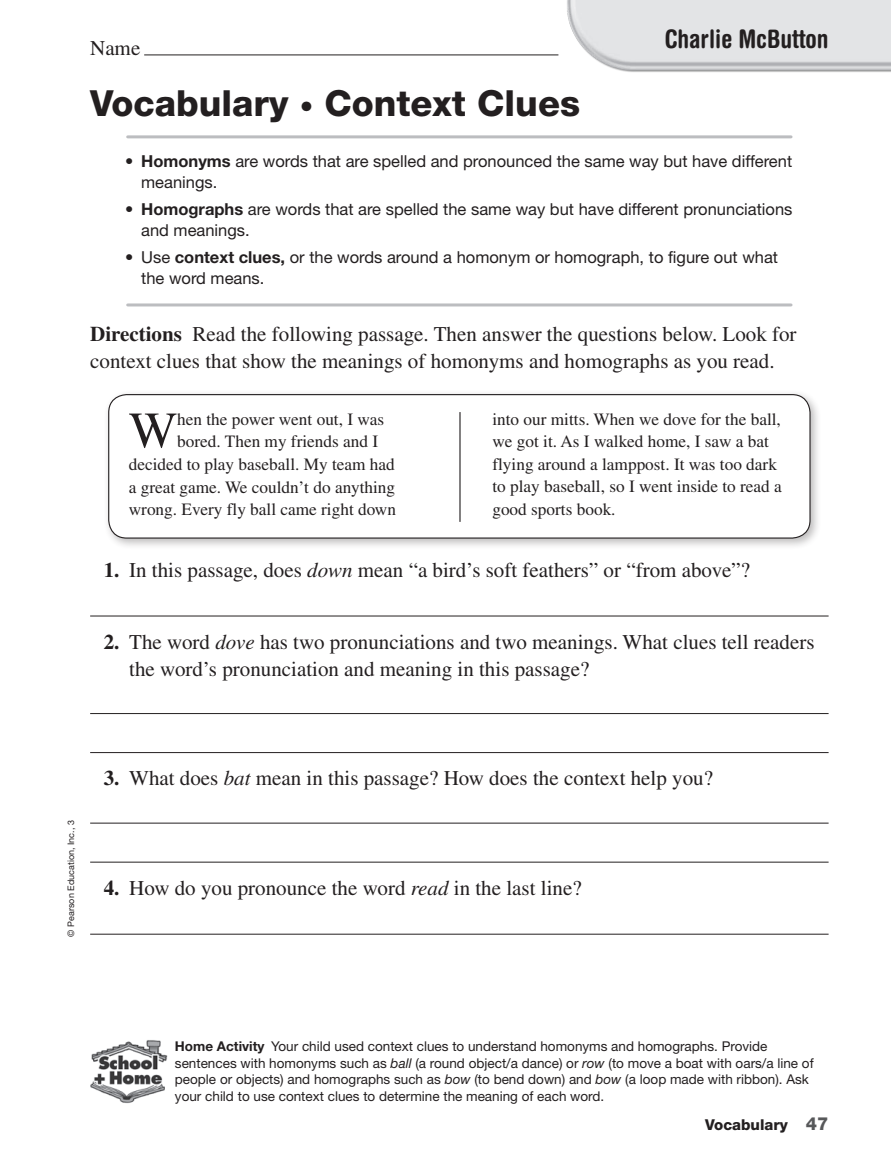
<style>
.page{position:relative;width:891px;height:1174px;background:#fff}
.page>*{position:absolute;margin:0;border:0;box-sizing:border-box;transform-origin:0 0}
.t1{font:51.3px "Times LT Std";color:#231f20}
.t2{font:800 36px "Helvetica Neue LT Std";color:#231f20}
.t3{font:700 condensed 25.5px "Helvetica Rounded LT Std";color:#231f20}
.t4{font:21px/27px "Times LT Std";color:#231f20}
.t5{font:17.25px/22.5px "Times LT Std";color:#231f20}
.t6{font:16.5px/21px "Helvetica Neue LT Std";color:#231f20}
.t7{font:800 15px "Helvetica Neue LT Std";color:#231f20}
.t8{font:13.5px/16.5px "Helvetica Neue LT Std";color:#231f20}
.t9{font:9px "Helvetica Neue LT Std";color:#231f20}
.s1{font-size:27px}
.s2{font-weight:700}
.s3{font-style:italic}
.s4{font-size:18px;color:#57585a}
</style>
<div class="page">
<img style="left:555px;top:0;width:335px;height:72px">
<img style="left:90px;top:1040px;width:78px;height:64px">
<hr style="left:144px;top:55px;width:414px;height:1px;background:#231f20">
<hr style="left:90px;top:615px;width:738px;height:1px;background:#231f20">
<hr style="left:90px;top:713px;width:738px;height:1px;background:#231f20">
<hr style="left:90px;top:752px;width:738px;height:1px;background:#231f20">
<hr style="left:90px;top:822px;width:738px;height:1px;background:#231f20">
<hr style="left:90px;top:861px;width:738px;height:1px;background:#231f20">
<hr style="left:90px;top:933px;width:738px;height:1px;background:#231f20">
<hr style="left:128px;top:135px;width:663px;height:3px;background:#bcbdc0">
<hr style="left:128px;top:303px;width:663px;height:3px;background:#bcbdc0">
<div style="left:103px;top:389px;width:718px;height:161px;background:#231f20;opacity:.3"></div>
<div style="left:109px;top:394px;width:701px;height:144px;background:#fff;border-radius:18px"></div>
<div style="left:108px;top:394px;width:702px;height:144px;border:1px solid #231f20;border-radius:18px"></div>
<hr style="left:459px;top:412px;width:1px;height:110px;background:#231f20">
<p class="t4" style="left:90px;top:34px;width:52px">Name</p>
<p class="t3" style="left:664px;top:23px;width:165px">Charlie McButton</p>
<p class="t2" style="left:90px;top:82px;width:491px">Vocabulary <span class="s1">•</span> Context Clues</p>
<p class="t6" style="left:141px;top:150px;width:652px;text-indent:-16px">• <span class="s2">Homonyms</span> are words that are spelled and pronounced the same way but have different meanings.</p>
<p class="t6" style="left:141px;top:198px;width:652px;text-indent:-16px">• <span class="s2">Homographs</span> are words that are spelled the same way but have different pronunciations and meanings.</p>
<p class="t6" style="left:141px;top:246px;width:638px;text-indent:-16px">• Use <span class="s2">context clues,</span> or the words around a homonym or homograph, to figure out what the word means.</p>
<p class="t4" style="left:90px;top:320px;width:708px"><span class="s2">Directions</span> Read the following passage. Then answer the questions below. Look for context clues that show the meanings of homonyms and homographs as you read.</p>
<p class="t1" style="left:129px;top:401px;width:50px">W</p>
<p class="t5" style="left:177px;top:408px;width:208px">hen the power went out, I was</p>
<p class="t5" style="left:177px;top:430px;width:202px">bored. Then my friends and I</p>
<p class="t5" style="left:129px;top:453px;width:267px">decided to play baseball. My team had</p>
<p class="t5" style="left:129px;top:475px;width:268px">a great game. We couldn’t do anything</p>
<p class="t5" style="left:129px;top:498px;width:269px">wrong. Every fly ball came right down</p>
<p class="t5" style="left:492px;top:408px;width:291px">into our mitts. When we dove for the ball, we got it. As I walked home, I saw a bat flying around a lamppost. It was too dark to play baseball, so I went inside to read a good sports book.</p>
<p class="t4" style="left:104px;top:556px;width:647px"><span class="s2">1.</span> In this passage, does <span class="s3">down</span> mean “a bird’s soft feathers” or “from above”?</p>
<p class="t4" style="left:129px;top:628px;width:686px;text-indent:-25px"><span class="s2">2.</span> The word <span class="s3">dove</span> has two pronunciations and two meanings. What clues tell readers the word’s pronunciation and meaning in this passage?</p>
<p class="t9" style="left:65px;top:936px;width:118px;rotate:-90deg">© Pearson Education, Inc., 3</p>
<p class="t4" style="left:104px;top:764px;width:611px"><span class="s2">3.</span> What does <span class="s3">bat</span> mean in this passage? How does the context help you?</p>
<p class="t4" style="left:104px;top:874px;width:479px"><span class="s2">4.</span> How do you pronounce the word <span class="s3">read</span> in the last line?</p>
<p class="t8" style="left:175px;top:1038px;width:640px"><span class="s2">Home Activity</span> Your child used context clues to understand homonyms and homographs. Provide sentences with homonyms such as <span class="s3">ball</span> (a round object/a dance) or <span class="s3">row</span> (to move a boat with oars/a line of people or objects) and homographs such as <span class="s3">bow</span> (to bend down) and <span class="s3">bow</span> (a loop made with ribbon). Ask your child to use context clues to determine the meaning of each word.</p>
<p class="t7" style="left:705px;top:1115px;width:125px">Vocabulary <span class="s4">47</span></p>
</div>
